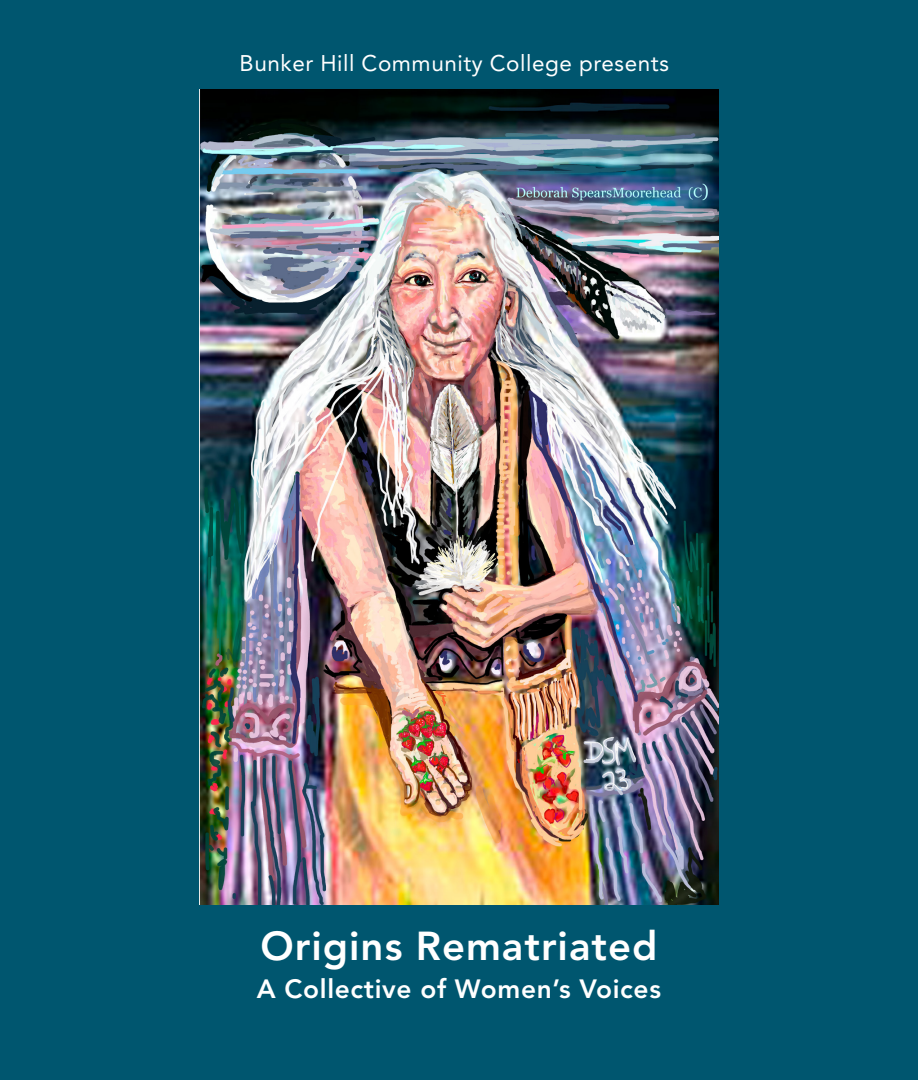
<style>
.page{position:relative;width:918px;height:1080px;background:#00566f}
.page>*{position:absolute;margin:0;border:0;box-sizing:border-box;transform-origin:0 0}
.stripe_type_new{font:800 40.05px "Avenir LT Std";letter-spacing:.025em;color:#fff}
.stripe_type_new-2{font:800 26.25px "Avenir LT Std";letter-spacing:.025em;color:#fff}
.stripe_type_new-3{font:22.5px "Avenir LT Std";letter-spacing:.025em;color:#fff}
</style>
<div class="page">
<img style="left:200px;top:89px;width:518px;height:815px">
<p class="stripe_type_new-3" style="left:240px;top:50px;width:431px">Bunker Hill Community College presents</p>
<p class="stripe_type_new" style="left:261px;top:923px;width:398px">Origins Rematriated</p>
<p class="stripe_type_new-2" style="left:257px;top:973px;width:406px">A Collective of Women’s Voices</p>
</div>
